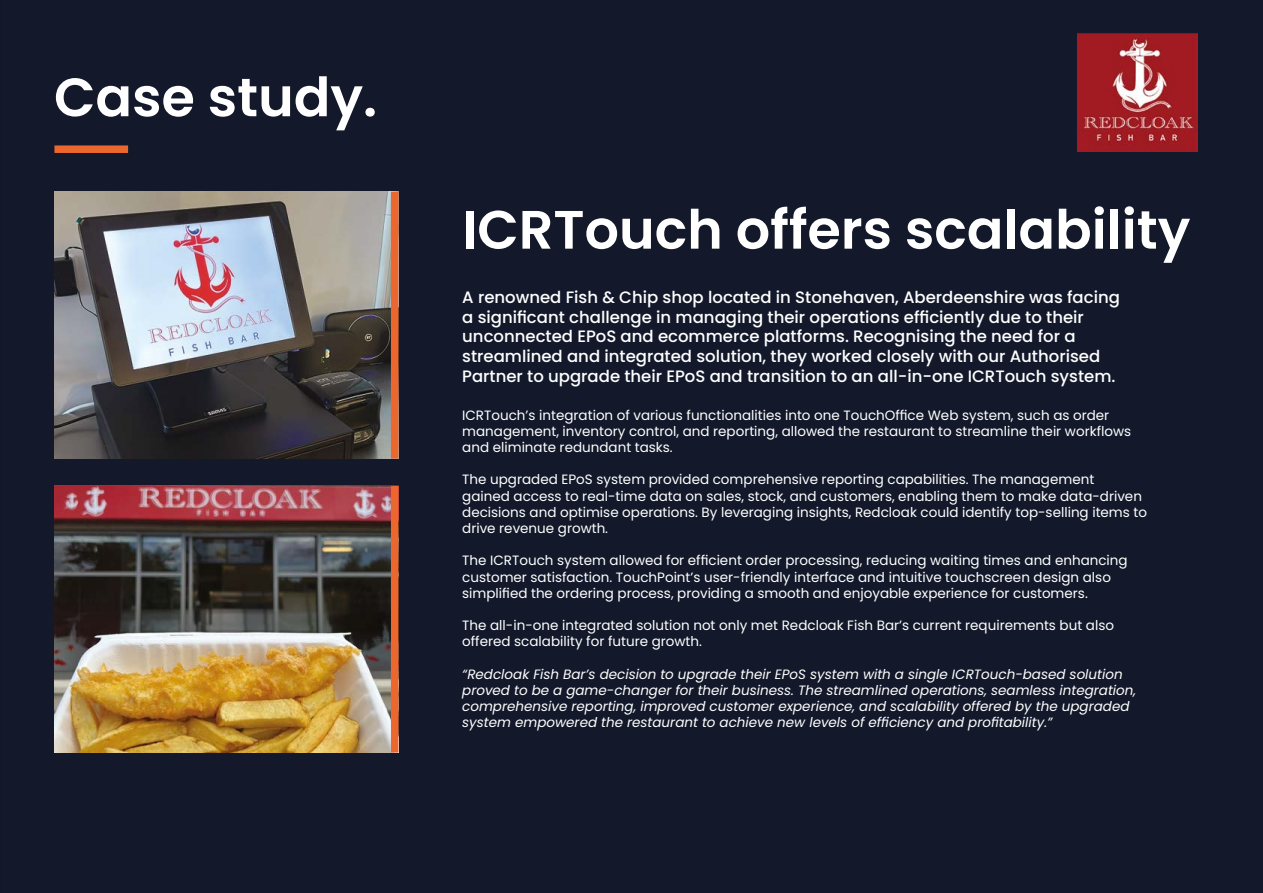
<style>
.page{position:relative;width:1263px;height:893px;background:#13192b}
.page>*{position:absolute;margin:0;border:0;box-sizing:border-box;transform-origin:0 0}
.t1{font:600 54px "Poppins";color:#fff}
.t2{font:500 16.5px/19.8px "Poppins";color:#fff}
.t3{font:13.5px/16.2px "Poppins";color:#fff}
.t4{font:italic 13.5px/16.2px "Poppins";color:#fff}
</style>
<div class="page">
<div style="left:54px;top:145px;width:74px;height:8px;background:#ec672e"></div>
<img style="left:54px;top:192px;width:337px;height:267px">
<div style="left:391px;top:192px;width:7px;height:267px;background:#ec672e"></div>
<img style="left:54px;top:486px;width:337px;height:266px">
<div style="left:391px;top:486px;width:7px;height:266px;background:#ec672e"></div>
<img style="left:1077px;top:33px;width:120px;height:118px">
<h1 class="t1" style="left:54px;top:66px;width:325px">Case study.</h1>
<h1 class="t1" style="left:462px;top:198px;width:730px">ICRTouch offers scalability</h1>
<p class="t2" style="left:462px;top:287px;width:659px">A renowned Fish &amp; Chip shop located in Stonehaven, Aberdeenshire was facing a significant challenge in managing their operations efficiently due to their unconnected EPoS and ecommerce platforms. Recognising the need for a streamlined and integrated solution, they worked closely with our Authorised Partner to upgrade their EPoS and transition to an all-in-one ICRTouch system.</p>
<p class="t3" style="left:462px;top:407px;width:670px">ICRTouch’s integration of various functionalities into one TouchOffice Web system, such as order management, inventory control, and reporting, allowed the restaurant to streamline their workflows and eliminate redundant tasks.</p>
<p class="t3" style="left:462px;top:472px;width:686px">The upgraded EPoS system provided comprehensive reporting capabilities. The management<br>gained access to real-time data on sales, stock, and customers, enabling them to make data-driven decisions and optimise operations. By leveraging insights, Redcloak could identify top-selling items to drive revenue growth.</p>
<p class="t3" style="left:462px;top:553px;width:667px">The ICRTouch system allowed for efficient order processing, reducing waiting times and enhancing customer satisfaction. TouchPoint’s user-friendly interface and intuitive touchscreen design also simplified the ordering process, providing a smooth and enjoyable experience for customers.</p>
<p class="t3" style="left:462px;top:617px;width:653px">The all-in-one integrated solution not only met Redcloak Fish Bar’s current requirements but also offered scalability for future growth.</p>
<p class="t4" style="left:462px;top:666px;width:675px">“Redcloak Fish Bar’s decision to upgrade their EPoS system with a single ICRTouch-based solution proved to be a game-changer for their business. The streamlined operations, seamless integration, comprehensive reporting, improved customer experience, and scalability offered by the upgraded system empowered the restaurant to achieve new levels of efficiency and profitability.”</p>
</div>
